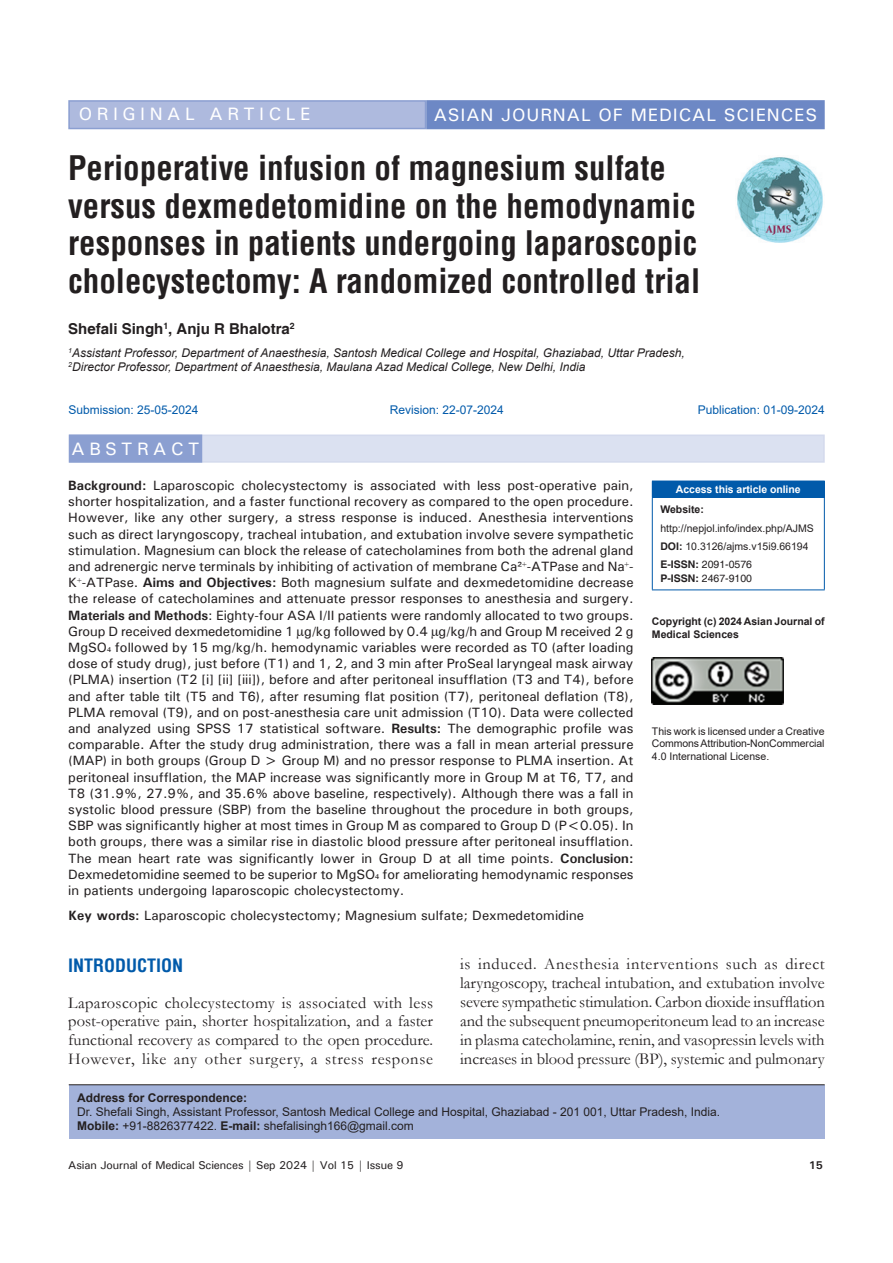
<style>
.page{position:relative;width:893px;height:1263px;background:#fff}
.page>*{position:absolute;margin:0;border:0;box-sizing:border-box;transform-origin:0 0}
.AT{font:700 condensed 33px/37.5px "Helvetica";color:#231f20}
.AH{font:500 18px "Univers";letter-spacing:.05em;color:#fff}
.AH-2{font:500 18px "Univers";letter-spacing:.25em;color:#fff}
.t1{font:700 condensed 18px "Helvetica";color:#015aaa}
.ABSH{font:500 18px "Univers";letter-spacing:.25em;color:#fff}
.TX{font:16.5px/19px "Garamond";color:#231f20;text-align:justify}
.AU{font:700 15px "Helvetica";color:#231f20}
.ABS{font:500 13.5px/16.2px "Univers";color:#231f20;text-align:justify}
.KWD{font:500 13.5px "Univers";color:#231f20}
.AFF{font:italic 12px/14.4px "Arial";color:#231f20}
.ADD{font:12px/14.4px "Arial";color:#231f20}
.HIS{font:12px "Arial";color:#015aaa}
.t2{font:500 11.25px "Univers";letter-spacing:-.01em;color:#231f20}
.t3{font:700 11.25px "Univers";color:#231f20}
.License{font:10.5px/12.6px "Arial";letter-spacing:-.01em;color:#231f20;text-align:justify}
.License-2{font:700 10.5px/12.6px "Arial";color:#231f20}
.Web{font:10.5px/18.8px "Arial";color:#231f20}
.ISSN{font:10.5px/14.2px "Helvetica";color:#231f20}
.DOI{font:10.5px "Arial";color:#231f20}
.t4{font:700 10.5px "Arial";letter-spacing:-.005em;color:#fff}
.s1{font-weight:700}
.s2{font-family:"Times New Roman";font-weight:400}
</style>
<div class="page">
<div style="left:69px;top:1085px;width:756px;height:53px;background:#a3b2da"></div>
<hr style="left:69px;top:1084px;width:756px;height:1px;background:#231f20">
<img style="left:737px;top:157px;width:86px;height:86px">
<div style="left:69px;top:101px;width:356px;height:28px;background:#aebade"></div>
<div style="left:68px;top:100px;width:358px;height:29px;border:2px solid #8b9fd1"></div>
<div style="left:427px;top:101px;width:397px;height:28px;background:#6d88c5"></div>
<div style="left:426px;top:100px;width:399px;height:29px;border:2px solid #6d88c5"></div>
<div style="left:69px;top:434px;width:756px;height:29px;background:#dbe1f1;border:2px solid #d4daed"></div>
<div style="left:69px;top:435px;width:132px;height:27px;background:#8b9fd1"></div>
<div style="left:69px;top:434px;width:133px;height:29px;border:2px solid #8b9fd1"></div>
<div style="left:652px;top:481px;width:172px;height:16px;background:#015aaa"></div>
<svg style="left:824px;top:481px;width:1px;height:16px"></svg>
<hr style="left:652px;top:498px;width:1px;height:91px;background:#015aaa">
<hr style="left:652px;top:497px;width:173px;height:1px;background:#015aaa">
<hr style="left:824px;top:498px;width:1px;height:91px;background:#015aaa">
<hr style="left:652px;top:589px;width:173px;height:1px;background:#015aaa">
<img style="left:652px;top:658px;width:132px;height:46px">
<p class="AH-2" style="left:79px;top:103px;width:233px">ORIGINAL ARTICLE</p>
<p class="AH" style="left:434px;top:103px;width:385px">ASIAN JOURNAL OF MEDICAL SCIENCES</p>
<p class="AT" style="left:68px;top:149px;width:633px">Perioperative infusion of magnesium sulfate versus dexmedetomidine on the hemodynamic responses in patients undergoing laparoscopic cholecystectomy: A randomized controlled trial</p>
<p class="AU" style="left:68px;top:320px;width:228px">Shefali Singh<sup>1</sup>, Anju R Bhalotra<sup>2</sup></p>
<p class="AFF" style="left:68px;top:346px;width:618px"><sup>1</sup>Assistant Professor, Department of Anaesthesia, Santosh Medical College and Hospital, Ghaziabad, Uttar Pradesh,<br><sup>2</sup>Director Professor, Department of Anaesthesia, Maulana Azad Medical College, New Delhi, India</p>
<p class="HIS" style="left:68px;top:402px;width:132px">Submission: 25-05-2024</p>
<p class="HIS" style="left:390px;top:402px;width:116px">Revision: 22-07-2024</p>
<p class="HIS" style="left:698px;top:402px;width:128px">Publication: 01-09-2024</p>
<p class="ABSH" style="left:72px;top:437px;width:129px">ABSTRACT</p>
<p class="ABS" style="left:68px;top:477px;width:567px"><span class="s1">Background:</span> Laparoscopic cholecystectomy is associated with less post-operative pain, shorter hospitalization, and a faster functional recovery as compared to the open procedure.<br>However, like any other surgery, a stress response is induced. Anesthesia interventions such as direct laryngoscopy, tracheal intubation, and extubation involve severe sympathetic stimulation. Magnesium can block the release of catecholamines from both the adrenal gland and adrenergic nerve terminals by inhibiting of activation of membrane Ca²<span class="s2">⁺</span>-ATPase and Na<span class="s2">⁺</span>- K<span class="s2">⁺</span>-ATPase. <span class="s1">Aims and Objectives:</span> Both magnesium sulfate and dexmedetomidine decrease the release of catecholamines and attenuate pressor responses to anesthesia and surgery.<br><span class="s1">Materials and Methods</span>: Eighty-four ASA I/II patients were randomly allocated to two groups.<br>Group D received dexmedetomidine 1 g/kg followed by 0.4 g/kg/h and Group M received 2 g MgSO<span class="s2">₄</span> followed by 15 mg/kg/h. hemodynamic variables were recorded as T0 (after loading dose of study drug), just before (T1) and 1, 2, and 3 min after ProSeal laryngeal mask airway (PLMA) insertion (T2 [i] [ii] [iii]), before and after peritoneal insufflation (T3 and T4), before and after table tilt (T5 and T6), after resuming flat position (T7), peritoneal deflation (T8), PLMA removal (T9), and on post-anesthesia care unit admission (T10). Data were collected and analyzed using SPSS 17 statistical software. <span class="s1">Results:</span> The demographic profile was comparable. After the study drug administration, there was a fall in mean arterial pressure (MAP) in both groups (Group D &gt; Group M) and no pressor response to PLMA insertion. At peritoneal insufflation, the MAP increase was significantly more in Group M at T6, T7, and T8 (31.9%, 27.9%, and 35.6% above baseline, respectively). Although there was a fall in systolic blood pressure (SBP) from the baseline throughout the procedure in both groups, SBP was significantly higher at most times in Group M as compared to Group D (P&lt;0.05). In both groups, there was a similar rise in diastolic blood pressure after peritoneal insufflation.<br>The mean heart rate was significantly lower in Group D at all time points. <span class="s1">Conclusion:<br></span>Dexmedetomidine seemed to be superior to MgSO<span class="s2">₄</span> for ameliorating hemodynamic responses in patients undergoing laparoscopic cholecystectomy.</p>
<p class="KWD" style="left:68px;top:906px;width:517px"><span class="s1">Key words:</span> Laparoscopic cholecystectomy; Magnesium sulfate; Dexmedetomidine</p>
<p class="t4" style="left:676px;top:482px;width:126px">Access this article online</p>
<p class="Web" style="left:660px;top:500px;width:155px"><span class="s1">Website: </span>http://nepjol.info/index.php/AJMS</p>
<p class="DOI" style="left:660px;top:539px;width:150px"><span class="s1">DOI:</span> 10.3126/ajms.v15i9.66194</p>
<p class="ISSN" style="left:660px;top:557px;width:93px"><span class="s1">E-ISSN:</span> 2091-0576<br><span class="s1">P-ISSN:</span> 2467-9100</p>
<p class="License-2" style="left:652px;top:615px;width:174px">Copyright (c) 2024 Asian Journal of<br>Medical Sciences</p>
<p class="License" style="left:652px;top:725px;width:174px">This work is licensed under a Creative Commons Attribution-NonCommercial 4.0 International License.</p>
<h1 class="t1" style="left:68px;top:953px;width:117px">INTRODUCTION</h1>
<p class="TX" style="left:68px;top:992px;width:366px">Laparoscopic cholecystectomy is associated with less post-operative pain, shorter hospitalization, and a faster functional recovery as compared to the open procedure.<br>However, like any other surgery, a stress response</p>
<p class="TX" style="left:460px;top:954px;width:366px">is induced. Anesthesia interventions such as direct laryngoscopy, tracheal intubation, and extubation involve severe sympathetic stimulation. Carbon dioxide insufflation and the subsequent pneumoperitoneum lead to an increase in plasma catecholamine, renin, and vasopressin levels with increases in blood pressure (BP), systemic and pulmonary</p>
<p class="ADD" style="left:77px;top:1090px;width:644px"><span class="s1">Address for Correspondence:<br></span>Dr. Shefali Singh, Assistant Professor, Santosh Medical College and Hospital, Ghaziabad - 201 001, Uttar Pradesh, India.<br><span class="s1">Mobile:</span> +91-8826377422. <span class="s1">E-mail:</span> shefalisingh166@gmail.com</p>
<p class="t2" style="left:68px;top:1157px;width:337px">Asian Journal of Medical Sciences | Sep 2024 | Vol 15 | Issue 9</p>
<p class="t3" style="left:809px;top:1158px;width:16px">15</p>
</div>
